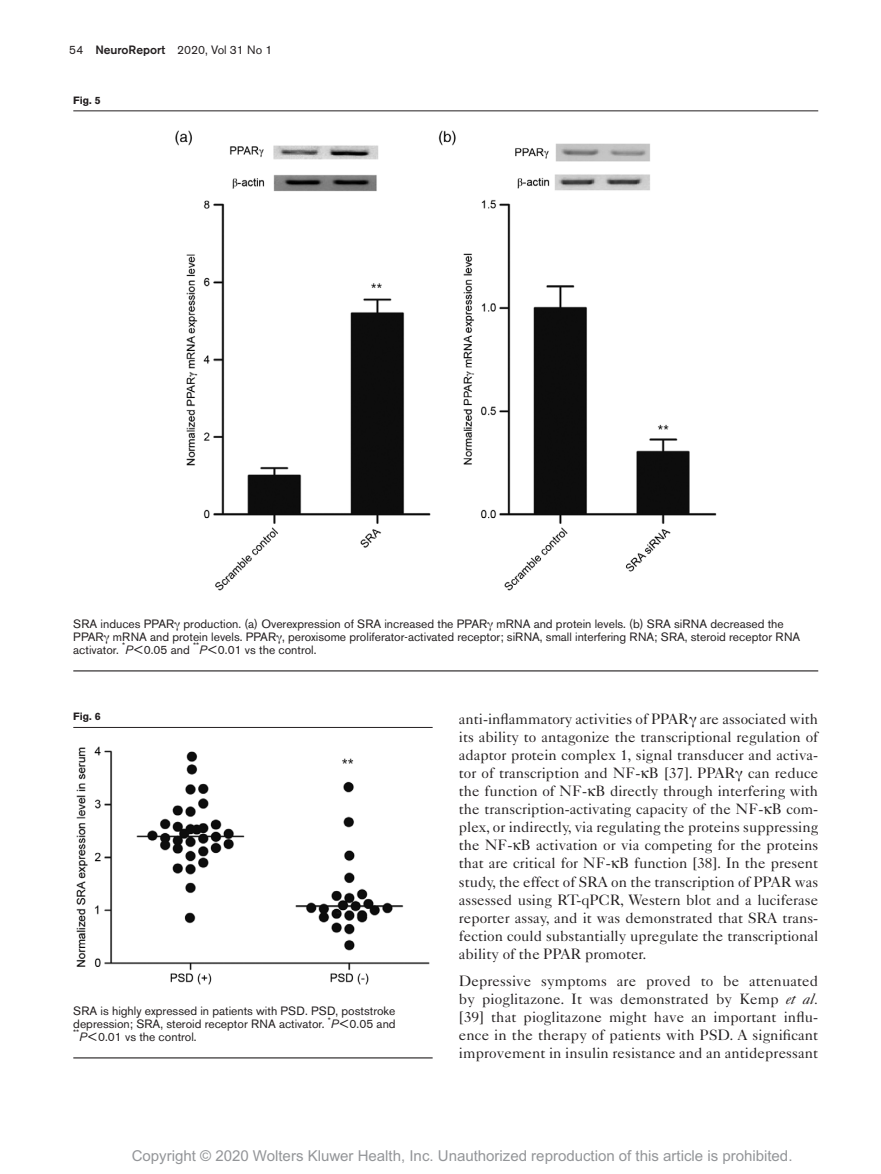
<style>
.page{position:relative;width:881px;height:1174px;background:#fff}
.page>*{position:absolute;margin:0;border:0;box-sizing:border-box;transform-origin:0 0}
.t1{font:15px/18.1px "Caslon 540 LT Std";color:#231f20;text-align:justify}
.t2{font:15px "Arial MT Std";color:#939598}
.t3{font:12px/12.8px "Akzidenz Grotesk BE";color:#231f20}
.t4{font:700 10.5px "Akzidenz Grotesk BE";color:#231f20}
.s1{font-weight:500}
.s2{font-family:"Gandhari Unicode"}
.s3{font-style:italic}
</style>
<div class="page">
<img style="left:175px;top:130px;width:542px;height:461px">
<hr style="left:73px;top:111px;width:744px;height:1px;background:#231f20">
<hr style="left:73px;top:670px;width:744px;height:1px;background:#231f20">
<img style="left:76px;top:746px;width:354px;height:239px">
<hr style="left:73px;top:727px;width:359px;height:1px;background:#231f20">
<hr style="left:73px;top:1057px;width:359px;height:1px;background:#231f20">
<p class="t3" style="left:69px;top:43px;width:205px">54 <span class="s1">NeuroReport</span> 2020, Vol 31 No 1</p>
<p class="t4" style="left:73px;top:94px;width:29px">Fig. 5</p>
<p class="t3" style="left:73px;top:618px;width:728px">SRA induces PPAR<span class="s2">γ</span> production. (a) Overexpression of SRA increased the PPAR<span class="s2">γ</span> mRNA and protein levels. (b) SRA siRNA decreased the<br>PPAR<span class="s2">γ</span> mRNA and protein levels. PPAR<span class="s2">γ</span>, peroxisome proliferator-activated receptor; siRNA, small interfering RNA; SRA, steroid receptor RNA activator. <sup>*</sup><span class="s3">P</span>&lt;0.05 and <sup>**</sup><span class="s3">P</span>&lt;0.01 vs the control.</p>
<p class="t4" style="left:73px;top:710px;width:29px">Fig. 6</p>
<p class="t3" style="left:73px;top:1004px;width:324px;text-align:justify">SRA is highly expressed in patients with PSD. PSD, poststroke depression; SRA, steroid receptor RNA activator. <sup>*</sup><span class="s3">P</span>&lt;0.05 and <sup>**</sup><span class="s3">P</span>&lt;0.01 vs the control.</p>
<p class="t1" style="left:458px;top:709px;width:361px">anti-inflammatory activities of PPAR<span class="s2">γ</span> are associated with its ability to antagonize the transcriptional regulation of adaptor protein complex 1, signal transducer and activa&shy;tor of transcription and NF-<span class="s2">κ</span>B [37]. PPAR<span class="s2">γ</span> can reduce the function of NF-<span class="s2">κ</span>B directly through interfering with the transcription-activating capacity of the NF-<span class="s2">κ</span>B com&shy;plex, or indirectly, via regulating the proteins suppressing the NF-<span class="s2">κ</span>B activation or via competing for the proteins that are critical for NF-<span class="s2">κ</span>B function [38]. In the present study, the effect of SRA on the transcription of PPAR was assessed using RT-qPCR, Western blot and a luciferase reporter assay, and it was demonstrated that SRA trans&shy;fection could substantially upregulate the transcriptional ability of the PPAR promoter.</p>
<p class="t1" style="left:458px;top:971px;width:361px">Depressive symptoms are proved to be attenuated by pioglitazone. It was demonstrated by Kemp <span class="s3">et al. </span>[39] that pioglitazone might have an important influ&shy;ence in the therapy of patients with PSD. A significant improvement in insulin resistance and an antidepressant</p>
<p class="t2" style="left:132px;top:1147px;width:662px">Copyright © 2020 Wolters Kluwer Health, Inc. Unauthorized reproduction of this article is prohibited.</p>
</div>
